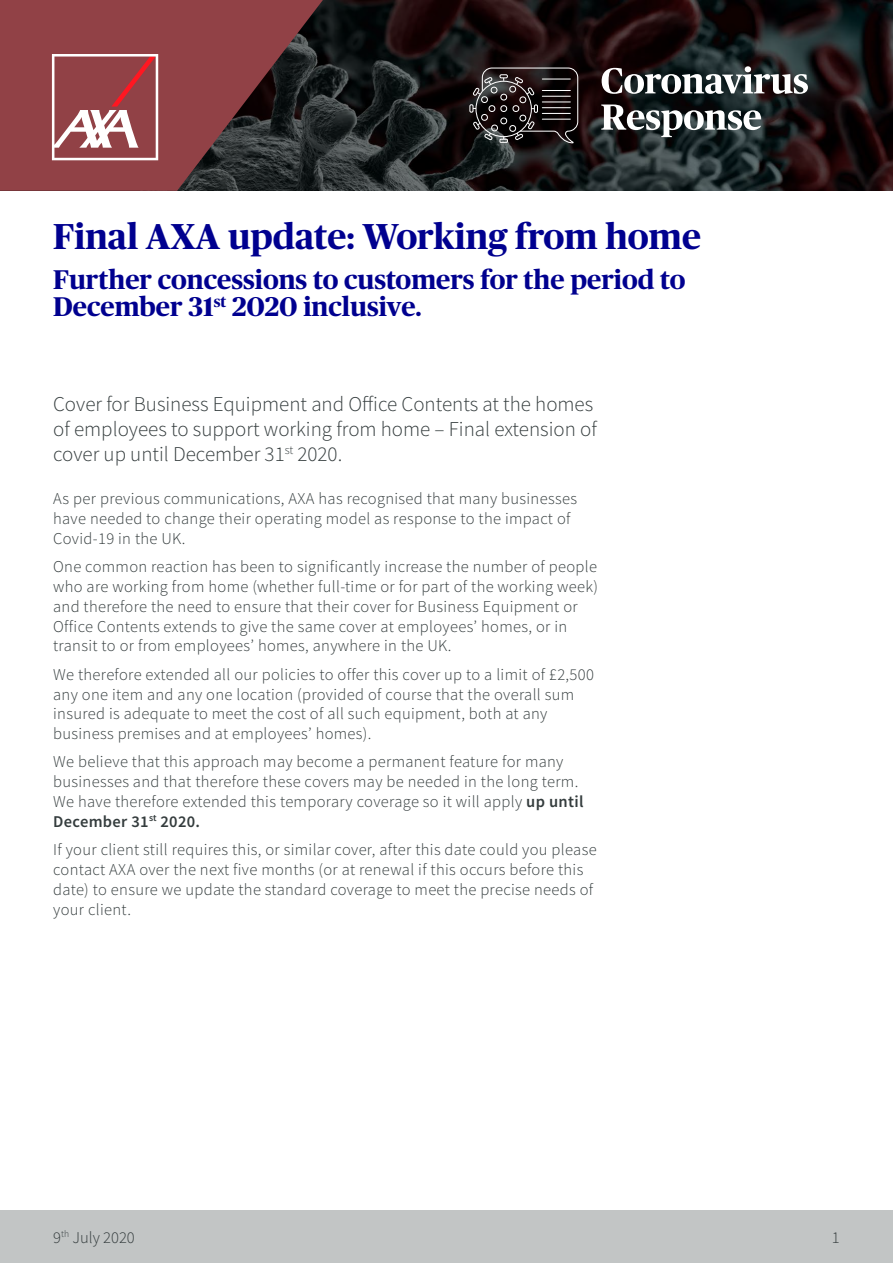
<style>
.page{position:relative;width:893px;height:1263px;background:#fff}
.page>*{position:absolute;margin:0;border:0;box-sizing:border-box;transform-origin:0 0}
.t1{font:700 36px "Publico Headline";color:#00008f}
.t2{font:700 27px/27px "Publico Headline";color:#00008f}
.t3{font:300 21px/25.2px "Source Sans Pro";color:#343c3d}
.t4{font:300 16.5px/19.8px "Source Sans Pro";letter-spacing:.02em;color:#343c3d}
.t5{font:300 16.5px "Source Sans Pro";color:#343c3d}
.s1{font-weight:600}
</style>
<div class="page">
<div style="left:0;top:1210px;width:893px;height:53px;background:#c2c5c5"></div>
<img style="left:323px;top:0;width:570px;height:191px">
<svg style="left:0;top:0;width:323px;height:191px;background:#733a3e"></svg>
<svg style="left:52px;top:54px;width:106px;height:106px"></svg>
<svg style="left:602px;top:66px;width:206px;height:28px"></svg>
<svg style="left:601px;top:105px;width:160px;height:32px"></svg>
<svg style="left:469px;top:67px;width:110px;height:77px;background:#332d2e"></svg>
<h1 class="t1" style="left:53px;top:211px;width:649px">Final AXA update: Working from home</h1>
<h2 class="t2" style="left:53px;top:264px;width:634px">Further concessions to customers for the period to<br>December 31<sup>st</sup> 2020 inclusive.</h2>
<p class="t3" style="left:53px;top:391px;width:545px">Cover for Business Equipment and Office Contents at the homes of employees to support working from home – Final extension of cover up until December 31<sup>st</sup> 2020.</p>
<p class="t4" style="left:53px;top:489px;width:525px">As per previous communications, AXA has recognised that many businesses have needed to change their operating model as response to the impact of<br>Covid-19 in the UK.</p>
<p class="t4" style="left:53px;top:557px;width:546px">One common reaction has been to significantly increase the number of people who are working from home (whether full-time or for part of the working week) and therefore the need to ensure that their cover for Business Equipment or Office Contents extends to give the same cover at employees’ homes, or in transit to or from employees’ homes, anywhere in the UK.</p>
<p class="t4" style="left:53px;top:664px;width:542px">We therefore extended all our policies to offer this cover up to a limit of £2,500 any one item and any one location (provided of course that the overall sum insured is adequate to meet the cost of all such equipment, both at any business premises and at employees’ homes).</p>
<p class="t4" style="left:53px;top:752px;width:532px">We believe that this approach may become a permanent feature for many businesses and that therefore these covers may be needed in the long term.<br>We have therefore extended this temporary coverage so it will apply <span class="s1">up until December 31</span><sup>st</sup> <span class="s1">2020.</span></p>
<p class="t4" style="left:53px;top:840px;width:545px">If your client still requires this, or similar cover, after this date could you please contact AXA over the next five months (or at renewal if this occurs before this date) to ensure we update the standard coverage to meet the precise needs of your client.</p>
<p class="t5" style="left:53px;top:1227px;width:83px">9<sup>th</sup> July 2020</p>
<p class="t4" style="left:832px;top:1227px;width:9px">1</p>
</div>
